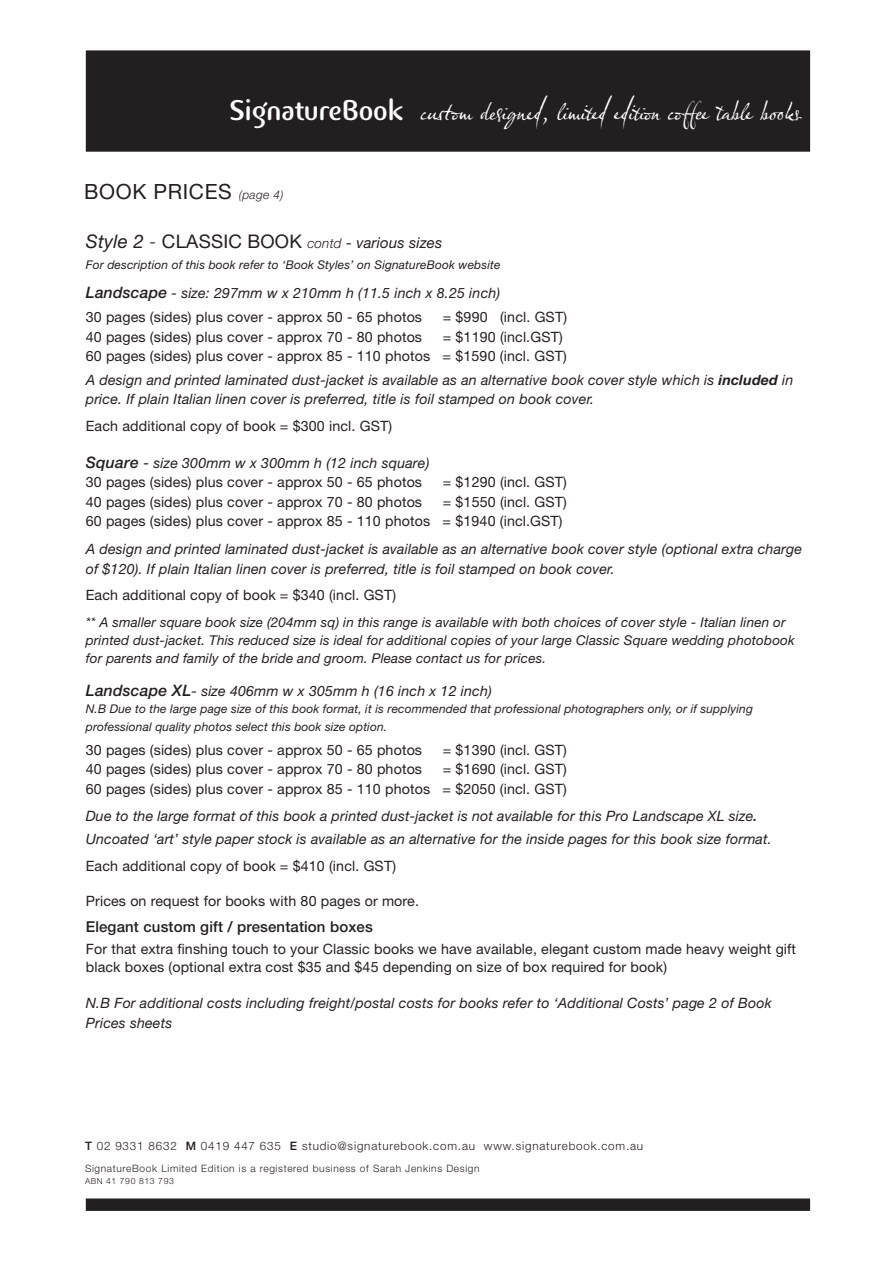
<style>
.page{position:relative;width:893px;height:1263px;background:#fff}
.page>*{position:absolute;margin:0;border:0;box-sizing:border-box;transform-origin:0 0}
.t1{font:33px "Digitalis";color:#fff}
.t2{font:25.5px "Olicana Rough";color:#fff}
.t3{font:21px "Helvetica Neue";letter-spacing:.03em;color:#231f20}
.t4{font:italic 15px "Helvetica Neue";letter-spacing:.01em;color:#231f20}
.t5{font:500 15px "Helvetica Neue";letter-spacing:.01em;color:#231f20}
.t6{font:14.25px/18px "Helvetica Neue";letter-spacing:.01em;color:#231f20}
.t7{font:italic 14.25px/19.5px "Helvetica Neue";letter-spacing:.01em;color:#231f20}
.t8{font:italic 13.5px/18px "Helvetica Neue";letter-spacing:.01em;color:#231f20}
.t9{font:italic 12px/18px "Helvetica Neue";letter-spacing:.01em;color:#231f20}
.t10{font:300 11.7px "Helvetica Neue";letter-spacing:.07em;color:#231f20}
.t11{font:300 10.2px "Helvetica Neue";letter-spacing:.065em;color:#231f20}
.t12{font:300 8.7px "Helvetica Neue";letter-spacing:.07em;color:#231f20}
.s1{font-weight:300;font-style:italic;font-size:12px}
.s2{font-size:18.75px}
.s3{font-weight:300;font-size:18.75px}
.s4{font-style:normal;font-size:18.75px}
.s5{font-weight:300;font-size:13.5px}
.s6{font-weight:500;font-size:15.75px}
.s7{font-weight:700}
.s8{font-size:15px}
.s9{font-weight:500}
.s10{font-size:8.25px}
</style>
<div class="page">
<div style="left:87px;top:51px;width:722px;height:100px;background:#231f20"></div>
<div style="left:86px;top:50px;width:724px;height:102px;border:2px solid #231f20"></div>
<div style="left:87px;top:1199px;width:722px;height:11px;background:#231f20"></div>
<div style="left:86px;top:1198px;width:724px;height:13px;border:2px solid #231f20"></div>
<p class="t1" style="left:230px;top:93px;width:174px">SignatureBook</p>
<p class="t2" style="left:420px;top:95px;width:381px">custom designed, limited edition coffee table books</p>
<p class="t3" style="left:84px;top:179px;width:201px">BOOK PRICES <span class="s1">(page 4)</span></p>
<p class="t4" style="left:86px;top:234px;width:358px"><span class="s2">Style 2</span> <span class="s3">-</span> <span class="s4">CLASSIC BOOK</span> <span class="s5">contd</span> - various sizes</p>
<p class="t9" style="left:86px;top:255px;width:416px">For description of this book refer to ‘Book Styles’ on SignatureBook website</p>
<p class="t7" style="left:86px;top:283px;width:416px"><span class="s6">Landscape</span> - size: 297mm w x 210mm h (11.5 inch x 8.25 inch)</p>
<p class="t6" style="left:86px;top:308px;width:338px">30 pages (sides) plus cover - approx 50 - 65 photos</p>
<p class="t6" style="left:443px;top:308px;width:126px">= $990 (incl. GST)</p>
<p class="t6" style="left:86px;top:327px;width:338px">40 pages (sides) plus cover - approx 70 - 80 photos</p>
<p class="t6" style="left:443px;top:327px;width:121px">= $1190 (incl.GST)</p>
<p class="t6" style="left:86px;top:347px;width:482px">60 pages (sides) plus cover - approx 85 - 110 photos = $1590 (incl. GST)</p>
<p class="t7" style="left:86px;top:370px;width:709px">A design and printed laminated dust-jacket is available as an alternative book cover style which is <span class="s7">included</span> in price. If plain Italian linen cover is preferred, title is foil stamped on book cover.</p>
<p class="t6" style="left:86px;top:417px;width:308px">Each additional copy of book = $300 incl. GST)</p>
<p class="t7" style="left:86px;top:453px;width:345px"><span class="s6">Square</span> <span class="s8">-</span> size 300mm w x 300mm h (12 inch square)</p>
<p class="t6" style="left:86px;top:473px;width:338px">30 pages (sides) plus cover - approx 50 - 65 photos</p>
<p class="t6" style="left:443px;top:473px;width:126px">= $1290 (incl. GST)</p>
<p class="t6" style="left:86px;top:492px;width:338px">40 pages (sides) plus cover - approx 70 - 80 photos</p>
<p class="t6" style="left:443px;top:492px;width:126px">= $1550 (incl. GST)</p>
<p class="t6" style="left:86px;top:512px;width:478px">60 pages (sides) plus cover - approx 85 - 110 photos = $1940 (incl.GST)</p>
<p class="t7" style="left:86px;top:539px;width:718px">A design and printed laminated dust-jacket is available as an alternative book cover style (optional extra charge of $120). If plain Italian linen cover is preferred, title is foil stamped on book cover.</p>
<p class="t6" style="left:86px;top:586px;width:312px">Each additional copy of book = $340 (incl. GST)</p>
<p class="t8" style="left:86px;top:613px;width:710px">** A smaller square book size (204mm sq) in this range is available with both choices of cover style - Italian linen or printed dust-jacket. This reduced size is ideal for additional copies of your large Classic Square wedding photobook for parents and family of the bride and groom. Please contact us for prices.</p>
<p class="t7" style="left:86px;top:681px;width:407px"><span class="s6">Landscape XL</span>- size 406mm w x 305mm h (16 inch x 12 inch)</p>
<p class="t9" style="left:86px;top:700px;width:669px">N.B Due to the large page size of this book format, it is recommended that professional photographers only, or if supplying professional quality photos select this book size option.</p>
<p class="t6" style="left:86px;top:741px;width:338px">30 pages (sides) plus cover - approx 50 - 65 photos</p>
<p class="t6" style="left:443px;top:741px;width:126px">= $1390 (incl. GST)</p>
<p class="t6" style="left:86px;top:760px;width:338px">40 pages (sides) plus cover - approx 70 - 80 photos</p>
<p class="t6" style="left:443px;top:760px;width:126px">= $1690 (incl. GST)</p>
<p class="t6" style="left:86px;top:780px;width:482px">60 pages (sides) plus cover - approx 85 - 110 photos = $2050 (incl. GST)</p>
<p class="t7" style="left:86px;top:806px;width:673px">Due to the large format of this book a printed dust-jacket is not available for this Pro Landscape XL size<span class="s9">.</span></p>
<p class="t7" style="left:86px;top:829px;width:687px">Uncoated ‘art’ style paper stock is available as an alternative for the inside pages for this book size format.</p>
<p class="t6" style="left:86px;top:856px;width:312px">Each additional copy of book = $410 (incl. GST)</p>
<p class="t6" style="left:86px;top:891px;width:335px">Prices on request for books with 80 pages or more.</p>
<p class="t5" style="left:86px;top:918px;width:289px">Elegant custom gift / presentation boxes</p>
<p class="t6" style="left:86px;top:940px;width:712px">For that extra finshing touch to your Classic books we have available, elegant custom made heavy weight gift black boxes (optional extra cost $35 and $45 depending on size of box required for book)</p>
<p class="t7" style="left:86px;top:993px;width:687px">N.B For additional costs including freight/postal costs for books refer to ‘Additional Costs’ page 2 of Book<br>Prices sheets</p>
<p class="t10" style="left:85px;top:1139px;width:560px"><span class="s9">T</span> 02 9331 8632 <span class="s9">M</span> 0419 447 635 <span class="s9">E</span> studio@signaturebook.com.au www.signaturebook.com.au</p>
<p class="t11" style="left:85px;top:1162px;width:396px">SignatureBook Limited Edition is a registered business of Sarah Jenkins Design</p>
<p class="t12" style="left:85px;top:1176px;width:90px"><span class="s10">ABN</span> 41 790 813 793</p>
</div>
